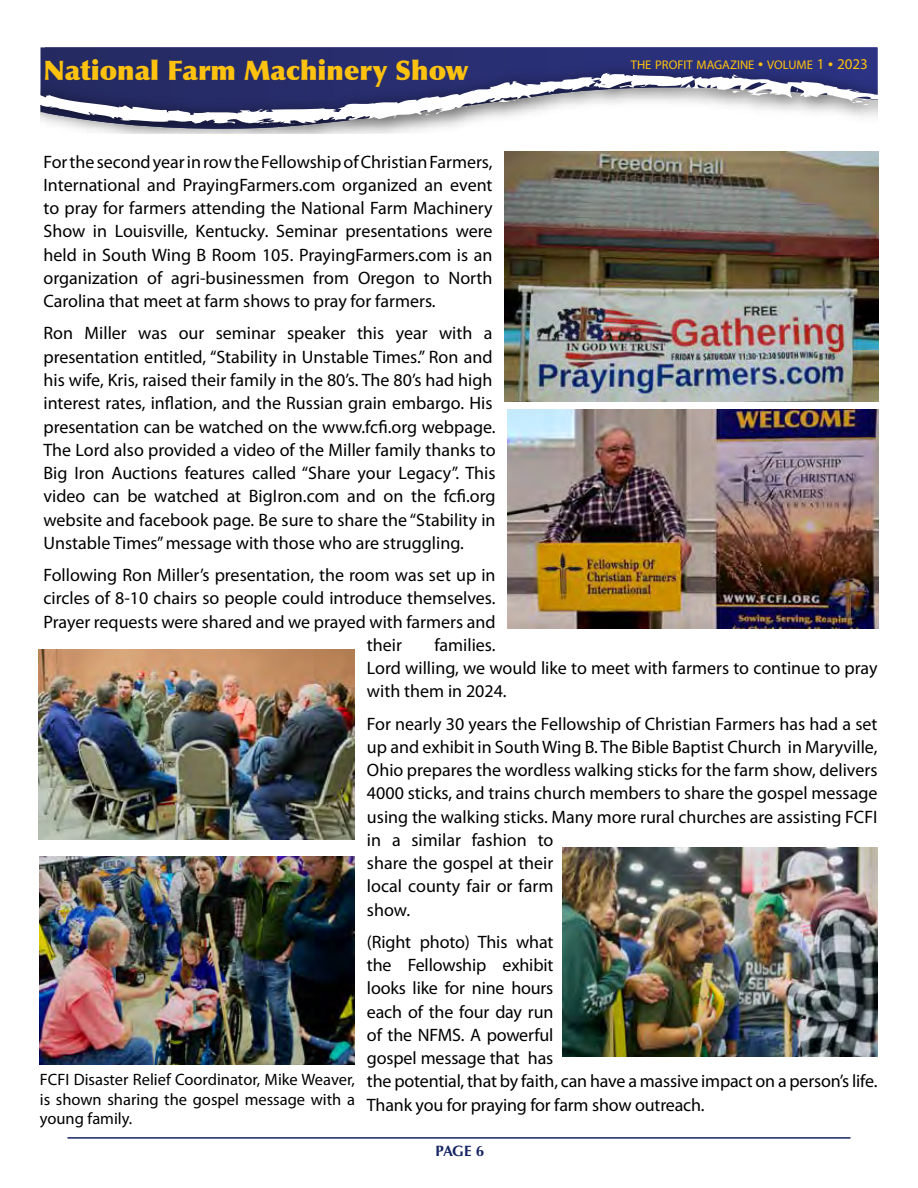
<style>
.page{position:relative;width:918px;height:1188px;background:#fff}
.page>*{position:absolute;margin:0;border:0;box-sizing:border-box;transform-origin:0 0}
.t1{font:900 27px "Optima";color:#ffc20e}
.t2{font:18px/23.2px "Myriad Pro";color:#000}
.t3{font:16.5px/19.8px "Myriad Pro";color:#000;text-align:justify}
.t4{font:700 15px "Optima";color:#152563}
.t5{font:12.6px "Myriad Pro";color:#ffc20e}
.s1{font-size:18px}
.s2{font-size:15px}
</style>
<div class="page">
<svg style="left:45px;top:47px;width:833px;height:7px;background:#2d3374"></svg>
<img style="left:40px;top:54px;width:838px;height:79px">
<svg style="left:40px;top:73px;width:838px;height:52px"></svg>
<hr style="left:68px;top:1137px;width:782px;height:2px;background:#152563">
<img style="left:38px;top:649px;width:317px;height:190px">
<img style="left:505px;top:152px;width:374px;height:249px">
<img style="left:508px;top:409px;width:371px;height:219px">
<img style="left:562px;top:848px;width:316px;height:208px">
<img style="left:40px;top:856px;width:315px;height:209px">
<h1 class="t1" style="left:44px;top:54px;width:427px">National Farm Machinery Show</h1>
<p class="t5" style="left:631px;top:57px;width:239px">THE PROFIT MAGAZINE <span class="s1">•</span> VOLUME <span class="s2">1</span> <span class="s1">•</span> <span class="s2">2023</span></p>
<p class="t2" style="left:44px;top:150px;width:451px;text-align:justify">For the second year in row the Fellowship of Christian Farmers, International and PrayingFarmers.com organized an event to pray for farmers attending the National Farm Machinery Show in Louisville, Kentucky. Seminar presentations were held in South Wing B Room 105. PrayingFarmers.com is an organization of agri-businessmen from Oregon to North Carolina that meet at farm shows to pray for farmers.</p>
<p class="t2" style="left:44px;top:322px;width:454px">Ron Miller was our seminar speaker this year with a presentation entitled, “Stability in Unstable Times.” Ron and his wife, Kris, raised their family in the 80’s. The 80’s had high interest rates, inflation, and the Russian grain embargo. His presentation can be watched on the www.fcfi.org webpage.<br>The Lord also provided a video of the Miller family thanks to Big Iron Auctions features called “Share your Legacy”. This video can be watched at BigIron.com and on the fcfi.org website and facebook page. Be sure to share the “Stability in Unstable Times” message with those who are struggling.</p>
<p class="t2" style="left:44px;top:563px;width:454px">Following Ron Miller’s presentation, the room was set up in</p>
<p class="t2" style="left:44px;top:586px;width:454px">circles of 8-10 chairs so people could introduce themselves.</p>
<p class="t2" style="left:44px;top:610px;width:454px">Prayer requests were shared and we prayed with farmers and</p>
<p class="t2" style="left:367px;top:633px;width:37px">their</p>
<p class="t2" style="left:367px;top:633px;width:512px;text-indent:67px">families.<br>Lord willing, we would like to meet with farmers to continue to pray with them in 2024.</p>
<p class="t2" style="left:367px;top:712px;width:512px">For nearly 30 years the Fellowship of Christian Farmers has had a set up and exhibit in South Wing B. The Bible Baptist Church in Maryville, Ohio prepares the wordless walking sticks for the farm show, delivers 4000 sticks, and trains church members to share the gospel message using the walking sticks. Many more rural churches are assisting FCFI in a similar fashion to<br>share the gospel at their<br>local county fair or farm<br>show.</p>
<p class="t2" style="left:367px;top:930px;width:512px">(Right photo) This what<br>the Fellowship exhibit<br>looks like for nine hours<br>each of the four day run<br>of the NFMS. A powerful<br>gospel message that has<br>the potential, that by faith, can have a massive impact on a person’s life.<br>Thank you for praying for farm show outreach.</p>
<p class="t3" style="left:40px;top:1069px;width:317px">FCFI Disaster Relief Coordinator, Mike Weaver, is shown sharing the gospel message with a young family.</p>
<p class="t4" style="left:435px;top:1142px;width:50px">PAGE 6</p>
</div>
